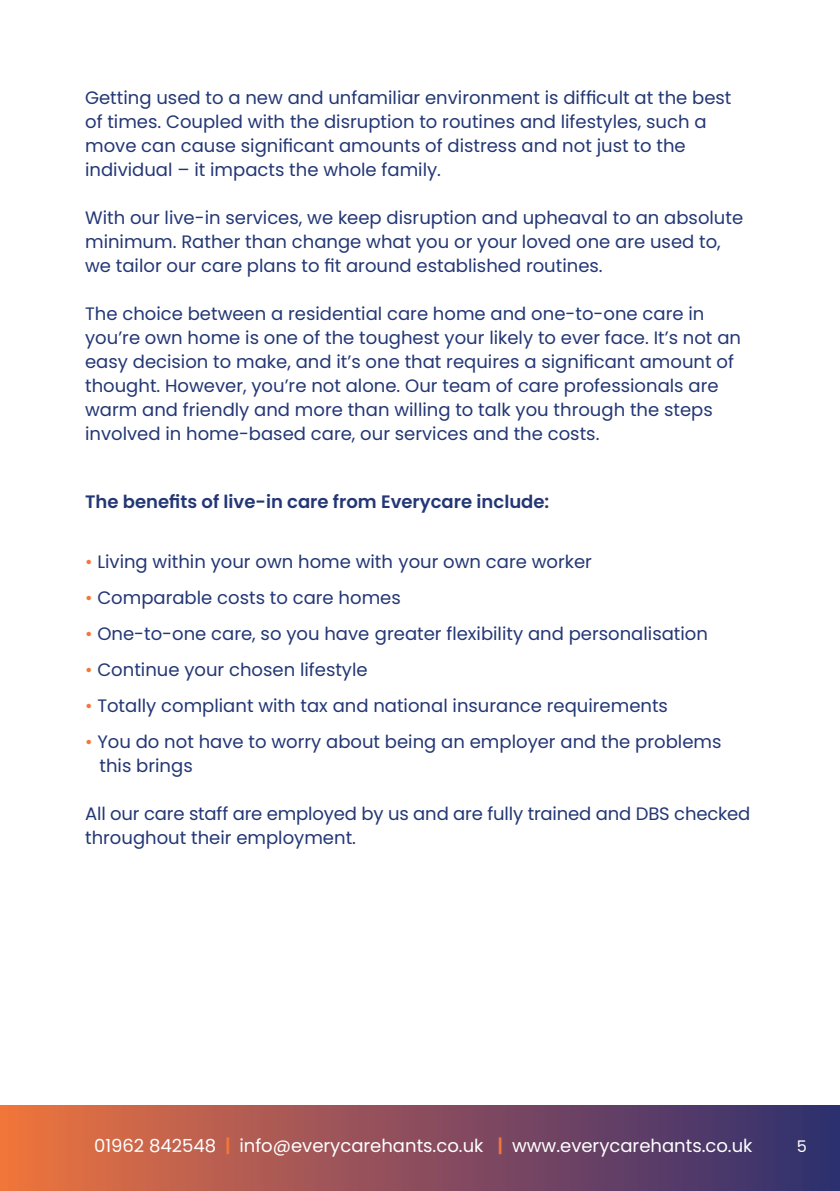
<style>
.page{position:relative;width:840px;height:1191px;background:#fff}
.page>*{position:absolute;margin:0;border:0;box-sizing:border-box;transform-origin:0 0}
.t1{font:18px/24px "Poppins";color:#233775}
.t2{font:18px "Poppins";color:#fff}
.t3{font:600 18px "Poppins";color:#233775}
.t4{font:16px "Poppins";color:#fff}
.s1{color:#f37737}
.s2{font-weight:600;color:#f37737}
</style>
<div class="page">
<div style="left:0;top:1106px;width:839px;height:85px;background:linear-gradient(to right,#ed7242,#2e2d73)"></div>
<p class="t1" style="left:85px;top:86px;width:647px">Getting used to a new and unfamiliar environment is difficult at the best</p>
<p class="t1" style="left:85px;top:110px;width:622px">of times. Coupled with the disruption to routines and lifestyles, such a move can cause significant amounts of distress and not just to the</p>
<p class="t1" style="left:85px;top:158px;width:357px">individual – it impacts the whole family.</p>
<p class="t1" style="left:85px;top:206px;width:659px">With our live-in services, we keep disruption and upheaval to an absolute minimum. Rather than change what you or your loved one are used to,</p>
<p class="t1" style="left:85px;top:254px;width:519px">we tailor our care plans to fit around established routines.</p>
<p class="t1" style="left:85px;top:302px;width:657px">The choice between a residential care home and one-to-one care in you’re own home is one of the toughest your likely to ever face. It’s not an easy decision to make, and it’s one that requires a significant amount of thought. However, you’re not alone. Our team of care professionals are warm and friendly and more than willing to talk you through the steps involved in home-based care, our services and the costs.</p>
<p class="t3" style="left:85px;top:491px;width:465px">The benefits of live-in care from Everycare include:</p>
<p class="t1" style="left:85px;top:550px;width:508px"><span class="s1">•</span> Living within your own home with your own care worker</p>
<p class="t1" style="left:85px;top:586px;width:317px"><span class="s1">•</span> Comparable costs to care homes</p>
<p class="t1" style="left:85px;top:622px;width:624px"><span class="s1">•</span> One-to-one care, so you have greater flexibility and personalisation</p>
<p class="t1" style="left:85px;top:658px;width:284px"><span class="s1">•</span> Continue your chosen lifestyle</p>
<p class="t1" style="left:85px;top:694px;width:584px"><span class="s1">•</span> Totally compliant with tax and national insurance requirements</p>
<p class="t1" style="left:99px;top:730px;width:623px;text-indent:-14px"><span class="s1">•</span> You do not have to worry about being an employer and the problems this brings</p>
<p class="t1" style="left:85px;top:802px;width:666px">All our care staff are employed by us and are fully trained and DBS checked throughout their employment.</p>
<p class="t2" style="left:94px;top:1135px;width:659px">01962 842548 <span class="s2">|</span> info@everycarehants.co.uk <span class="s2">|</span> www.everycarehants.co.uk</p>
<p class="t4" style="left:796px;top:1136px;width:12px">5</p>
</div>
